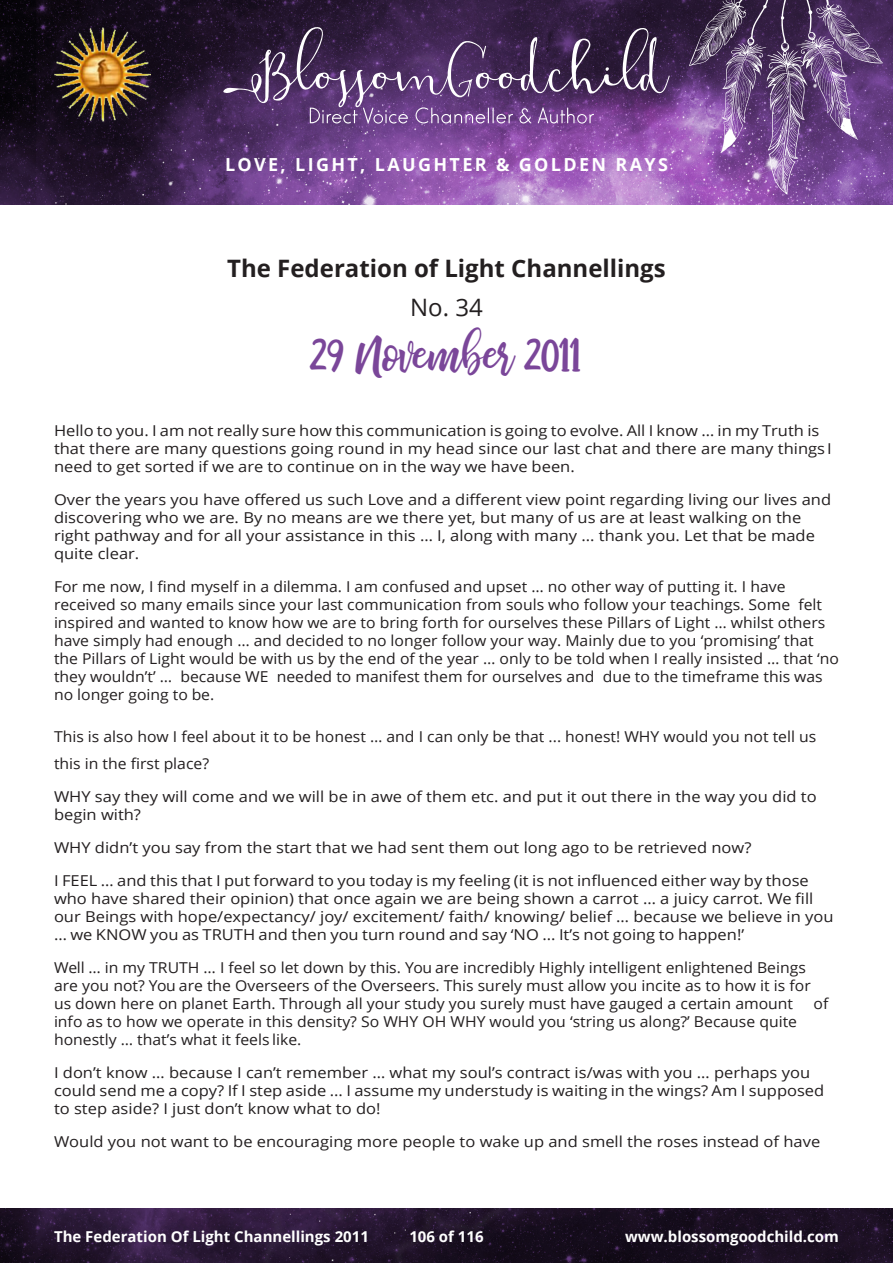
<style>
.page{position:relative;width:893px;height:1263px;background:#fff}
.page>*{position:absolute;margin:0;border:0;box-sizing:border-box;transform-origin:0 0}
.Headings{font:45px "bhatoshine";color:#7a4699}
.t1{font:700 24px "Open Sans";color:#231f20}
.t2{font:24px "Open Sans";color:#231f20}
.t3{font:700 18px "Open Sans";letter-spacing:.13em;color:#fff}
.Body_Text{font:15px/18px "Open Sans";color:#231f20;scale:1.1 1}
.Body_Text-2{font:15px/18px "Open Sans";color:#231f20;scale:1.05 1}
.t4{font:700 15px "Open Sans";color:#fff}
</style>
<div class="page">
<img style="left:0;top:0;width:893px;height:205px">
<svg style="left:223px;top:27px;width:447px;height:97px;background:#5a3f6c"></svg>
<img style="left:54px;top:27px;width:97px;height:97px">
<svg style="left:689px;top:0;width:194px;height:195px;background:#74528a"></svg>
<img style="left:0;top:1209px;width:893px;height:54px">
<p class="t3" style="left:225px;top:152px;width:444px">LOVE, LIGHT, LAUGHTER &amp; GOLDEN RAYS</p>
<p class="t1" style="left:227px;top:251px;width:440px">The Federation of Light Channellings</p>
<p class="t2" style="left:410px;top:291px;width:74px">No. 34</p>
<p class="Headings" style="left:311px;top:320px;width:273px">29 November 2011</p>
<p class="Body_Text" style="left:54px;top:421px;width:709px">Hello to you. I am not really sure how this communication is going to evolve. All I know … in my Truth is that there are many questions going round in my head since our last chat and there are many things I need to get sorted if we are to continue on in the way we have been.</p>
<p class="Body_Text" style="left:54px;top:490px;width:708px">Over the years you have offered us such Love and a different view point regarding living our lives and discovering who we are. By no means are we there yet, but many of us are at least walking on the right pathway and for all your assistance in this … I, along with many ... thank you. Let that be made quite clear.</p>
<p class="Body_Text-2" style="left:54px;top:577px;width:749px">For me now, I find myself in a dilemma. I am confused and upset … no other way of putting it. I have received so many emails since your last communication from souls who follow your teachings. Some felt inspired and wanted to know how we are to bring forth for ourselves these Pillars of Light … whilst others have simply had enough … and decided to no longer follow your way. Mainly due to you ‘promising’ that the Pillars of Light would be with us by the end of the year … only to be told when I really insisted … that ‘no they wouldn’t’ … because WE needed to manifest them for ourselves and due to the timeframe this was no longer going to be.</p>
<p class="Body_Text-2" style="left:54px;top:722px;width:728px;line-height:27px">This is also how I feel about it to be honest … and I can only be that ... honest! WHY would you not tell us this in the first place?</p>
<p class="Body_Text" style="left:54px;top:787px;width:695px">WHY say they will come and we will be in awe of them etc. and put it out there in the way you did to begin with?</p>
<p class="Body_Text" style="left:54px;top:838px;width:636px">WHY didn’t you say from the start that we had sent them out long ago to be retrieved now?</p>
<p class="Body_Text" style="left:54px;top:871px;width:710px">I FEEL … and this that I put forward to you today is my feeling (it is not influenced either way by those who have shared their opinion) that once again we are being shown a carrot … a juicy carrot. We fill our Beings with hope/expectancy/ joy/ excitement/ faith/ knowing/ belief … because we believe in you … we KNOW you as TRUTH and then you turn round and say ‘NO ... It’s not going to happen!’</p>
<p class="Body_Text-2" style="left:54px;top:958px;width:722px">Well … in my TRUTH … I feel so let down by this. You are incredibly Highly intelligent enlightened Beings are you not? You are the Overseers of the Overseers. This surely must allow you incite as to how it is for us down here on planet Earth. Through all your study you surely must have gauged a certain amount</p>
<p class="Body_Text-2" style="left:814px;top:994px;width:16px">of</p>
<p class="Body_Text-2" style="left:54px;top:1012px;width:709px">info as to how we operate in this density? So WHY OH WHY would you ‘string us along?’ Because quite honestly … that’s what it feels like.</p>
<p class="Body_Text" style="left:54px;top:1063px;width:702px">I don’t know … because I can’t remember … what my soul’s contract is/was with you … perhaps you could send me a copy? If I step aside ... I assume my understudy is waiting in the wings? Am I supposed to step aside? I just don’t know what to do!</p>
<p class="Body_Text" style="left:54px;top:1132px;width:698px">Would you not want to be encouraging more people to wake up and smell the roses instead of have</p>
<p class="t4" style="left:54px;top:1226px;width:316px">The Federation Of Light Channellings 2011</p>
<p class="t4" style="left:409px;top:1226px;width:76px">106 of 116</p>
<p class="t4" style="left:625px;top:1226px;width:215px">www.blossomgoodchild.com</p>
</div>
